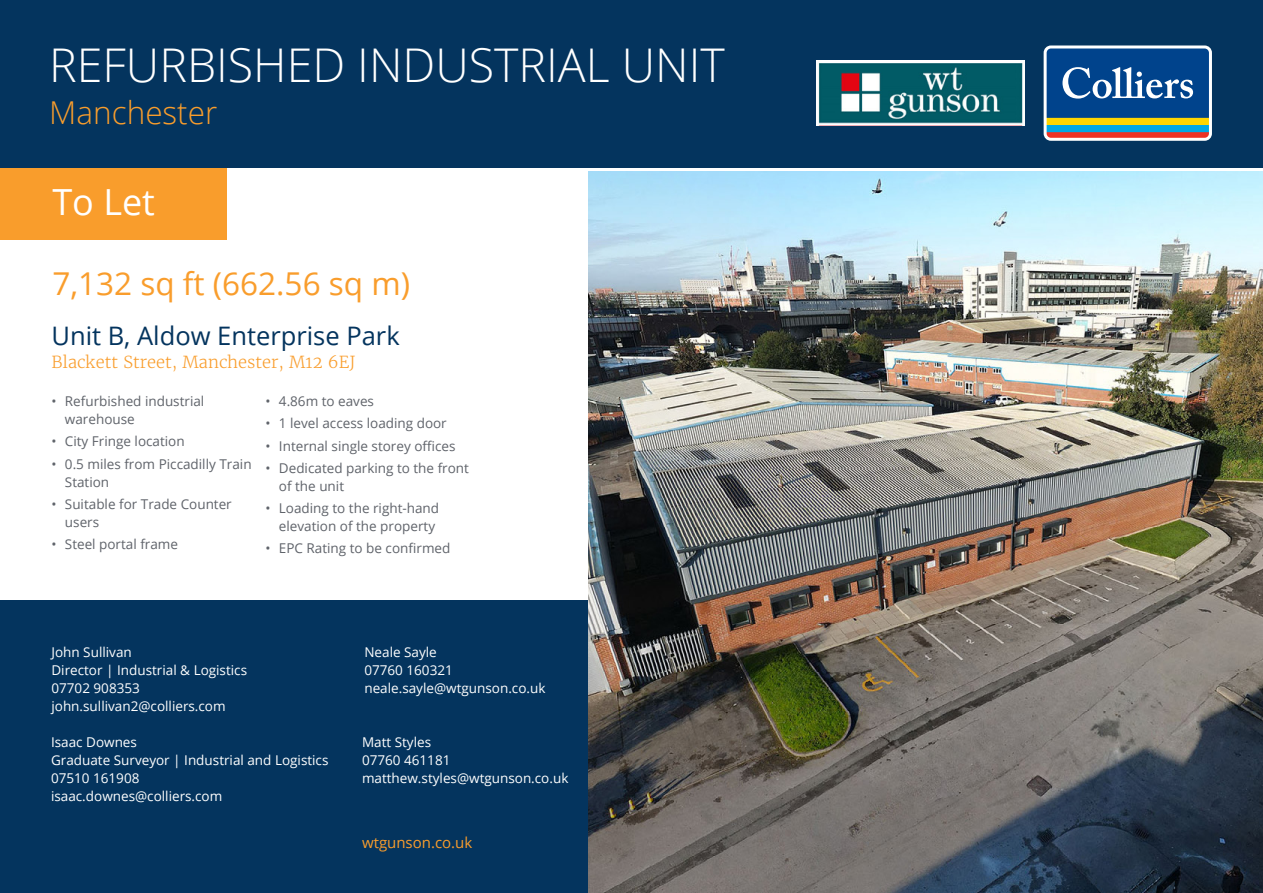
<style>
.page{position:relative;width:1263px;height:893px;background:#fff}
.page>*{position:absolute;margin:0;border:0;box-sizing:border-box;transform-origin:0 0}
.t1{font:300 46.5px "Open Sans";color:#fff}
.t2{font:36px "Open Sans";color:#fff}
.t3{font:31.5px "Open Sans";color:#f99d2c}
.t4{font:300 31.5px "Open Sans";color:#f99d2c}
.t5{font:25.5px "Open Sans";color:#04345e}
.t6{font:300 16.5px "Merriweather";color:#f99d2c}
.t7{font:15px "Open Sans";color:#f99d2c}
.t8{font:13.5px/18px "Open Sans";color:#5f636a}
.t9{font:13.5px/18px "Open Sans";color:#fff}
</style>
<div class="page">
<div style="left:0;top:600px;width:597px;height:293px;background:#04345e"></div>
<img style="left:589px;top:171px;width:674px;height:722px">
<div style="left:0;top:167px;width:226px;height:73px;background:#f99d2c"></div>
<div style="left:0;top:0;width:1263px;height:167px;background:#04345e"></div>
<div style="left:1045px;top:125px;width:165px;height:7px;background:#00a8e4"></div>
<div style="left:1045px;top:118px;width:165px;height:7px;background:#ffd600"></div>
<svg style="left:1048px;top:132px;width:160px;height:5px"></svg>
<svg style="left:1048px;top:49px;width:160px;height:69px"></svg>
<div style="left:1044px;top:45px;width:168px;height:96px;border:3px solid #fff;border-radius:6px"></div>
<img style="left:816px;top:60px;width:208px;height:65px">
<h1 class="t1" style="left:49px;top:33px;width:677px">REFURBISHED INDUSTRIAL UNIT</h1>
<h3 class="t4" style="left:49px;top:91px;width:170px">Manchester</h3>
<h2 class="t2" style="left:52px;top:178px;width:104px">To Let</h2>
<h3 class="t3" style="left:52px;top:262px;width:359px">7,132 sq ft (662.56 sq m)</h3>
<h3 class="t5" style="left:51px;top:318px;width:350px">Unit B, Aldow Enterprise Park</h3>
<p class="t6" style="left:51px;top:352px;width:306px">Blackett Street, Manchester, M12 6EJ</p>
<p class="t8" style="left:65px;top:392px;width:141px;text-indent:-14px">• Refurbished industrial warehouse</p>
<p class="t8" style="left:51px;top:432px;width:135px">• City Fringe location</p>
<p class="t8" style="left:65px;top:454px;width:188px;text-indent:-14px">• 0.5 miles from Piccadilly Train<br>Station</p>
<p class="t8" style="left:65px;top:495px;width:168px;text-indent:-14px">• Suitable for Trade Counter users</p>
<p class="t8" style="left:51px;top:535px;width:128px">• Steel portal frame</p>
<p class="t8" style="left:265px;top:392px;width:110px">• 4.86m to eaves</p>
<p class="t8" style="left:265px;top:414px;width:183px">• 1 level access loading door</p>
<p class="t8" style="left:265px;top:436px;width:192px">• Internal single storey offices</p>
<p class="t8" style="left:279px;top:458px;width:192px;text-indent:-14px">• Dedicated parking to the front of the unit</p>
<p class="t8" style="left:265px;top:499px;width:175px;text-align:right">• Loading to the right-hand elevation of the property</p>
<p class="t8" style="left:265px;top:539px;width:186px">• EPC Rating to be confirmed</p>
<p class="t9" style="left:51px;top:642px;width:197px">John Sullivan<br>Director | Industrial &amp; Logistics<br>07702 908353 john.sullivan2@colliers.com</p>
<p class="t9" style="left:51px;top:733px;width:279px">Isaac Downes<br>Graduate Surveyor | Industrial and Logistics<br>07510 161908<br>isaac.downes@colliers.com</p>
<p class="t9" style="left:364px;top:642px;width:183px">Neale Sayle<br>07760 160321 neale.sayle@wtgunson.co.uk</p>
<p class="t9" style="left:362px;top:733px;width:208px">Matt Styles<br>07760 461181 matthew.styles@wtgunson.co.uk</p>
<p class="t7" style="left:362px;top:832px;width:112px">wtgunson.co.uk</p>
</div>
